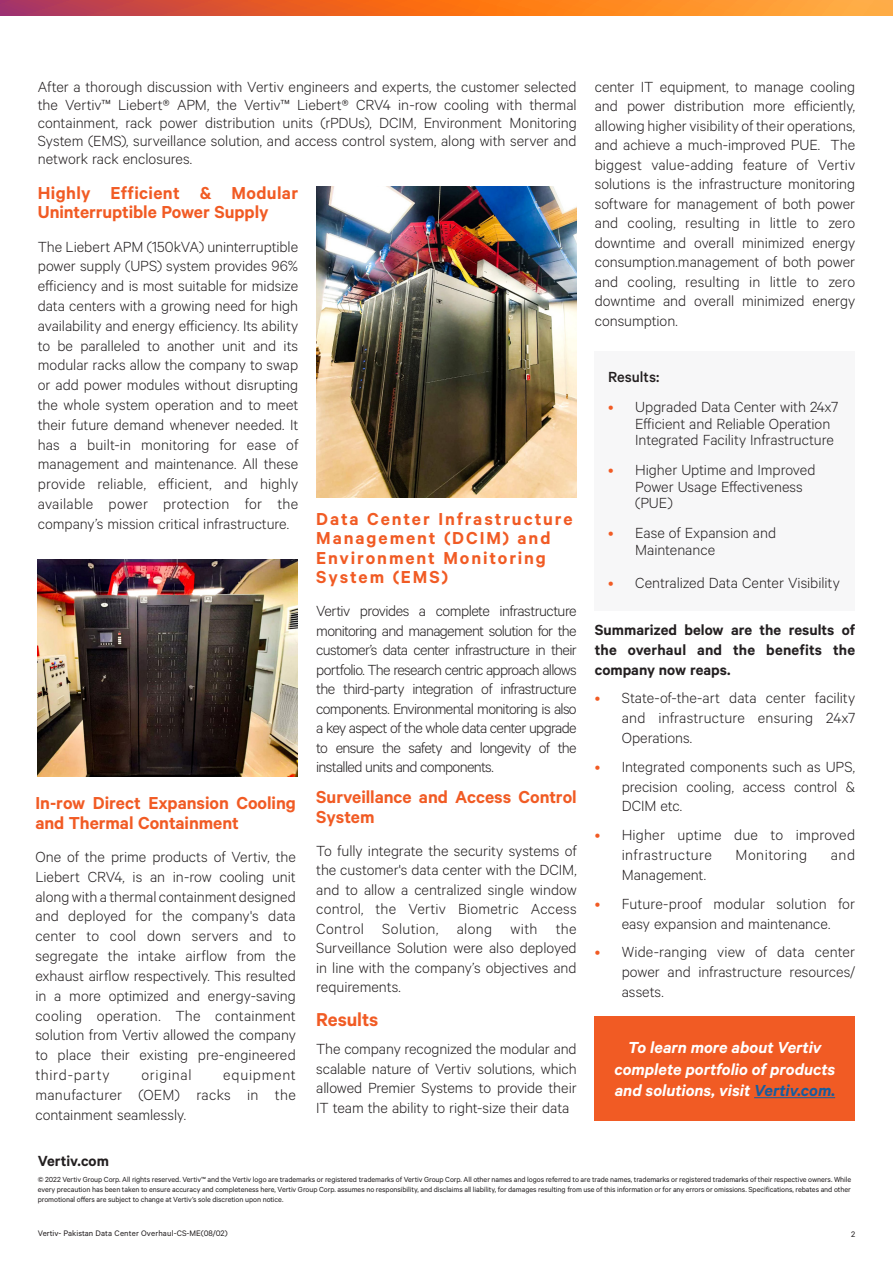
<style>
.page{position:relative;width:893px;height:1263px;background:#fff}
.page>*{position:absolute;margin:0;border:0;box-sizing:border-box;transform-origin:0 0}
.Vertiv_Body_Text{font:600 21px "Calibre";letter-spacing:-.005em;color:#f15b24}
.Vertiv_Heading{font:600 19.5px/19.5px "Calibre";color:#f15b24}
.Vertiv_Heading-2{font:600 19.5px/19.5px "Calibre";letter-spacing:.1em;color:#f15b24}
.Vertiv_CTA_Text{font:italic 600 18px/21.6px "Calibre";color:#fff;text-align:center}
.Vertiv_Heading-3{font:300 16.5px/19.8px "Calibre";color:#231f20;text-align:justify}
.Vertiv_Body_Text-2{font:300 16.5px/19.5px "Calibre";letter-spacing:-.005em;color:#231f20;text-align:justify}
.Vertiv_Body_Text-3{font:600 16.5px/19.8px "Calibre";letter-spacing:.005em;color:#231f20;text-align:justify}
.Vertiv_Heading-4{font:300 16.5px "Calibre";letter-spacing:.03em;color:#231f20}
.Vertiv_Heading-5{font:300 16.5px "Calibre";letter-spacing:.04em;color:#231f20}
.Vertiv_Heading-6{font:500 16.5px "Calibre";letter-spacing:-.005em;color:#231f20}
.t1{font:9px "Calibre";letter-spacing:.005em;color:#231f20}
.t2{font:8.25px/9.8px "Calibre";letter-spacing:-.01em;color:#231f20;text-align:justify}
.s1{color:#f15b24}
.s2{color:#175d9e}
</style>
<div class="page">
<svg style="left:0;top:0;width:893px;height:16px;background:#ea712e"></svg>
<img style="left:38px;top:559px;width:260px;height:217px">
<img style="left:316px;top:186px;width:261px;height:311px">
<div style="left:595px;top:351px;width:260px;height:259px;background:#f7f7f8"></div>
<div style="left:595px;top:1017px;width:260px;height:104px;background:#f15b24"></div>
<hr style="left:754px;top:1097px;width:81px;height:1px;background:#175d9e">
<p class="Vertiv_Body_Text-2" style="left:38px;top:77px;width:540px;line-height:18px">After a thorough discussion with Vertiv engineers and experts, the customer selected the Vertiv™ Liebert® APM, the Vertiv™ Liebert® CRV4 in-row cooling with thermal containment, rack power distribution units (rPDUs), DCIM, Environment Monitoring System (EMS), surveillance solution, and access control system, along with server and network rack enclosures.</p>
<p class="Vertiv_Heading" style="left:38px;top:182px;width:262px">Highly Efficient &amp; Modular<br>Uninterruptible Power Supply</p>
<p class="Vertiv_Heading-3" style="left:38px;top:236px;width:262px">The Liebert APM (150kVA) uninterruptible power supply (UPS) system provides 96% efficiency and is most suitable for midsize data centers with a growing need for high availability and energy efficiency. Its ability to be paralleled to another unit and its modular racks allow the company to swap or add power modules without disrupting the whole system operation and to meet their future demand whenever needed. It has a built-in monitoring for ease of management and maintenance. All these provide reliable, efficient, and highly available power protection for the company’s mission critical infrastructure.</p>
<p class="Vertiv_Heading-2" style="left:316px;top:508px;width:258px">Data Center Infrastructure<br>Management (DCIM) and<br>Environment Monitoring<br>System (EMS)</p>
<p class="Vertiv_Heading-3" style="left:316px;top:601px;width:262px">Vertiv provides a complete infrastructure monitoring and management solution for the customer’s data center infrastructure in their portfolio. The research centric approach allows the third-party integration of infrastructure components. Environmental monitoring is also a key aspect of the whole data center upgrade to ensure the safety and longevity of the installed units and components.</p>
<p class="Vertiv_Heading" style="left:316px;top:787px;width:262px">Surveillance and Access Control<br>System</p>
<p class="Vertiv_Heading-3" style="left:316px;top:840px;width:262px">To fully integrate the security systems of the customer's data center with the DCIM, and to allow a centralized single window control, the Vertiv Biometric Access Control Solution, along with the Surveillance Solution were also deployed in line with the company’s objectives and requirements.</p>
<p class="Vertiv_Heading" style="left:35px;top:793px;width:262px">In-row Direct Expansion Cooling and Thermal Containment</p>
<p class="Vertiv_Heading-3" style="left:35px;top:846px;width:262px">One of the prime products of Vertiv, the Liebert CRV4, is an in-row cooling unit along with a thermal containment designed and deployed for the company's data center to cool down servers and to segregate the intake airflow from the exhaust airflow respectively. This resulted in a more optimized and energy-saving cooling operation. The containment solution from Vertiv allowed the company to place their existing pre-engineered third-party</p>
<p class="Vertiv_Body_Text" style="left:316px;top:1007px;width:64px">Results</p>
<p class="Vertiv_Body_Text-2" style="left:316px;top:1039px;width:262px">The company recognized the modular and scalable nature of Vertiv solutions, which allowed Premier Systems to provide their IT team the ability to right-size their data</p>
<p class="Vertiv_Heading-5" style="left:141px;top:1065px;width:52px">original</p>
<p class="Vertiv_Heading-3" style="left:35px;top:1064px;width:262px;text-indent:188px">equipment manufacturer (OEM) racks in the containment seamlessly.</p>
<p class="Vertiv_Body_Text-2" style="left:595px;top:76px;width:262px">center IT equipment, to manage cooling and power distribution more efficiently, allowing higher visibility of their operations, and achieve a much-improved PUE. The biggest value-adding feature of Vertiv solutions is the infrastructure monitoring software for management of both power and cooling, resulting in little to zero downtime and overall minimized energy consumption.management of both power and cooling, resulting in little to zero downtime and overall minimized energy consumption.</p>
<p class="Vertiv_Heading-6" style="left:608px;top:367px;width:53px">Results:</p>
<p class="Vertiv_Heading-3" style="left:635px;top:398px;width:205px;line-height:16.5px;text-align:left;text-indent:-27px"><span class="s1">•</span> Upgraded Data Center with 24x7<br>Efficient and Reliable Operation<br>Integrated Facility Infrastructure</p>
<p class="Vertiv_Heading-3" style="left:635px;top:461px;width:182px;line-height:16.5px;text-align:left;text-indent:-27px"><span class="s1">•</span> Higher Uptime and Improved<br>Power Usage Effectiveness (PUE)</p>
<p class="Vertiv_Heading-3" style="left:635px;top:524px;width:142px;line-height:16.5px;text-indent:-27px"><span class="s1">•</span> Ease of Expansion and<br>Maintenance</p>
<p class="Vertiv_Heading-3" style="left:608px;top:572px;width:233px"><span class="s1">•</span> Centralized Data Center Visibility</p>
<p class="Vertiv_Body_Text-3" style="left:595px;top:619px;width:262px">Summarized below are the results of the overhaul and the benefits the company now reaps.</p>
<p class="Vertiv_Heading-3" style="left:622px;top:688px;width:235px;text-indent:-27px"><span class="s1">•</span> State-of-the-art data center facility and infrastructure ensuring 24x7<br>Operations.</p>
<p class="Vertiv_Heading-3" style="left:622px;top:756px;width:235px;text-indent:-27px"><span class="s1">•</span> Integrated components such as UPS, precision cooling, access control &amp; DCIM etc.</p>
<p class="Vertiv_Heading-3" style="left:622px;top:824px;width:235px;text-indent:-27px"><span class="s1">•</span> Higher uptime due to improved infrastructure</p>
<p class="Vertiv_Heading-4" style="left:735px;top:845px;width:73px">Monitoring</p>
<p class="Vertiv_Heading-3" style="left:831px;top:844px;width:26px">and</p>
<p class="Vertiv_Heading-3" style="left:622px;top:864px;width:86px">Management.</p>
<p class="Vertiv_Heading-3" style="left:595px;top:893px;width:262px;text-align:center"><span class="s1">•</span> Future-proof modular solution for easy expansion and maintenance.</p>
<p class="Vertiv_Heading-3" style="left:622px;top:941px;width:235px;text-indent:-27px"><span class="s1">•</span> Wide-ranging view of data center power and infrastructure resources/ assets.</p>
<p class="Vertiv_CTA_Text" style="left:614px;top:1036px;width:223px">To learn more about Vertiv complete portfolio of products and solutions, visit <span class="s2">Vertiv.com.</span></p>
<p class="Vertiv_Body_Text-3" style="left:38px;top:1150px;width:73px">Vertiv.com</p>
<p class="t2" style="left:38px;top:1174px;width:815px">© 2022 Vertiv Group Corp. All rights reserved. Vertiv™ and the Vertiv logo are trademarks or registered trademarks of Vertiv Group Corp. All other names and logos referred to are trade names, trademarks or registered trademarks of their respective owners. While every precaution has been taken to ensure accuracy and completeness here, Vertiv Group Corp. assumes no responsibility, and disclaims all liability, for damages resulting from use of this information or for any errors or omissions. Specifications, rebates and other promotional offers are subject to change at Vertiv’s sole discretion upon notice.</p>
<p class="t1" style="left:38px;top:1228px;width:191px">Vertiv- Pakistan Data Center Overhaul-CS-ME(08/02)</p>
<p class="t1" style="left:851px;top:1229px;width:6px">2</p>
</div>
